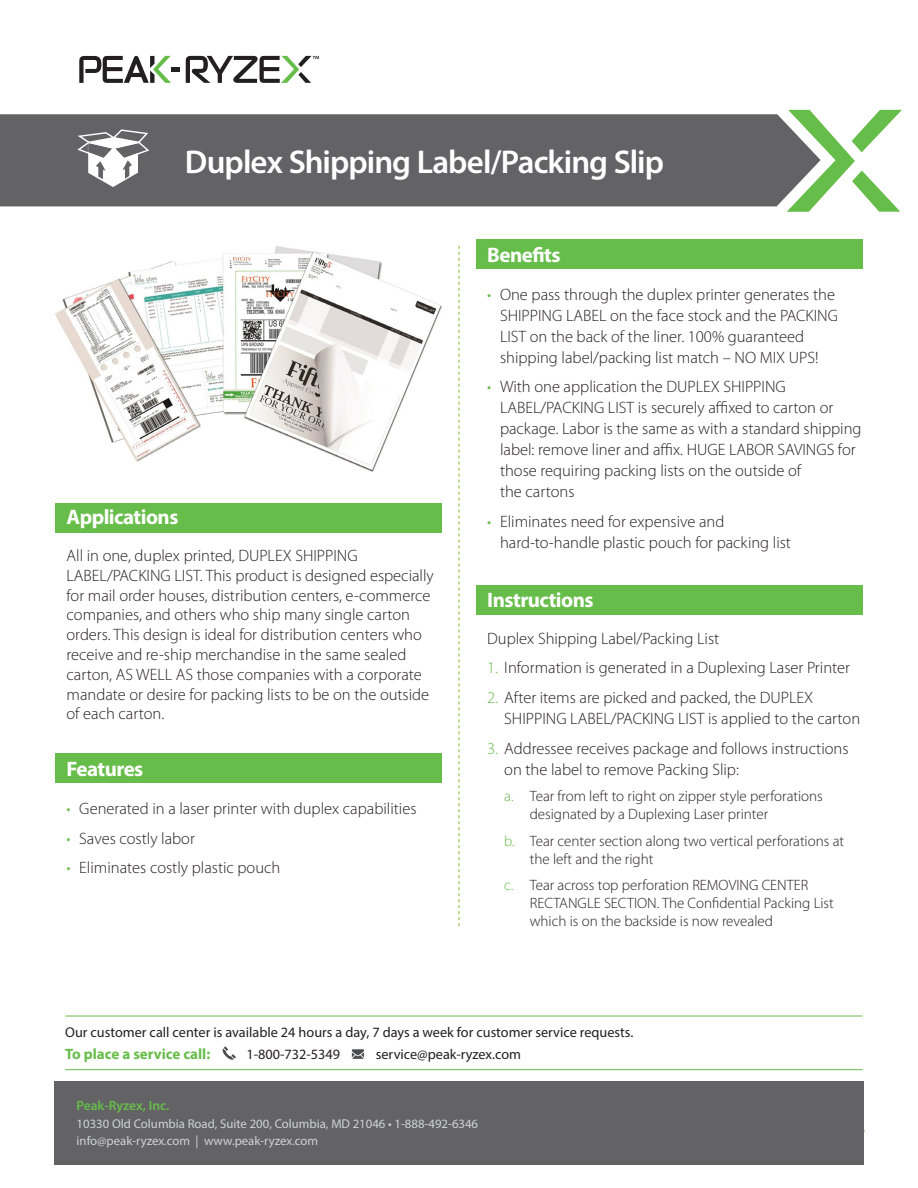
<style>
.page{position:relative;width:918px;height:1188px;background:#fff}
.page>*{position:absolute;margin:0;border:0;box-sizing:border-box;transform-origin:0 0}
.t1{font:600 33px "Myriad Pro";letter-spacing:-.03em;color:#fff}
.Title_green{font:700 21px "Myriad Pro";letter-spacing:-.025em;color:#fff}
.Body_text{font:300 16.5px/21px "Myriad Pro";color:#231f20}
.t2{font:300 15px/18px "Myriad Pro";color:#231f20}
.LHS_Body_Text{font:700 15px "Myriad Pro";color:#67bd4a}
.LHS_Body_Text-2{font:14.25px "Myriad Pro";color:#231f20}
.Address{font:600 13.5px "Myriad Pro";color:#67bd4a}
.Address-2{font:12.75px "Myriad Pro";color:#d1d2d4}
.s1{color:#67bd4a}
</style>
<div class="page">
<div style="left:476px;top:239px;width:387px;height:30px;background:#67bd4a"></div>
<div style="left:476px;top:585px;width:387px;height:29px;background:#67bd4a"></div>
<div style="left:0;top:114px;width:787px;height:92px;background:#636366"></div>
<svg style="left:787px;top:110px;width:115px;height:102px"></svg>
<div style="left:55px;top:503px;width:387px;height:30px;background:#67bd4a"></div>
<div style="left:55px;top:753px;width:387px;height:30px;background:#67bd4a"></div>
<svg style="left:79px;top:56px;width:101px;height:27px"></svg>
<svg style="left:186px;top:56px;width:133px;height:27px"></svg>
<div style="left:54px;top:1081px;width:810px;height:84px;background:#636366"></div>
<svg style="left:77px;top:129px;width:72px;height:58px"></svg>
<svg style="left:459px;top:246px;width:1px;height:680px"></svg>
<svg style="left:222px;top:1046px;width:14px;height:14px"></svg>
<svg style="left:352px;top:1049px;width:12px;height:10px"></svg>
<hr style="left:65px;top:1016px;width:798px;height:1px;background:#67bd4a">
<hr style="left:65px;top:1069px;width:798px;height:1px;background:#67bd4a">
<img style="left:55px;top:246px;width:387px;height:225px">
<p class="t1" style="left:185px;top:141px;width:481px">Duplex Shipping Label/Packing Slip</p>
<p class="Title_green" style="left:67px;top:504px;width:113px">Applications</p>
<p class="Body_text" style="left:67px;top:546px;width:369px;line-height:19.8px">All in one, duplex printed, DUPLEX SHIPPING LABEL/PACKING LIST. This product is designed especially for mail order houses, distribution centers, e-commerce companies, and others who ship many single carton orders. This design is ideal for distribution centers who receive and re-ship merchandise in the same sealed carton, AS WELL AS those companies with a corporate mandate or desire for packing lists to be on the outside of each carton.</p>
<p class="Title_green" style="left:67px;top:755px;width:78px">Features</p>
<p class="Body_text" style="left:67px;top:798px;width:352px"><span class="s1">•</span> Generated in a laser printer with duplex capabilities</p>
<p class="Body_text" style="left:67px;top:828px;width:130px"><span class="s1">•</span> Saves costly labor</p>
<p class="Body_text" style="left:67px;top:857px;width:215px"><span class="s1">•</span> Eliminates costly plastic pouch</p>
<p class="Title_green" style="left:487px;top:241px;width:75px">Benefits</p>
<p class="Body_text" style="left:500px;top:284px;width:340px;text-indent:-13px"><span class="s1">•</span> One pass through the duplex printer generates the SHIPPING LABEL on the face stock and the PACKING LIST on the back of the liner. 100% guaranteed shipping label/packing list match – NO MIX UPS!</p>
<p class="Body_text" style="left:500px;top:377px;width:363px;text-indent:-13px"><span class="s1">•</span> With one application the DUPLEX SHIPPING LABEL/PACKING LIST is securely affixed to carton or package. Labor is the same as with a standard shipping label: remove liner and affix. HUGE LABOR SAVINGS for those requiring packing lists on the outside of<br>the cartons</p>
<p class="Body_text" style="left:500px;top:511px;width:293px;text-indent:-13px"><span class="s1">•</span> Eliminates need for expensive and hard-to-handle plastic pouch for packing list</p>
<p class="Title_green" style="left:487px;top:586px;width:108px">Instructions</p>
<p class="Body_text" style="left:487px;top:628px;width:234px">Duplex Shipping Label/Packing List</p>
<p class="Body_text" style="left:487px;top:658px;width:364px"><span class="s1">1.</span> Information is generated in a Duplexing Laser Printer</p>
<p class="Body_text" style="left:504px;top:687px;width:357px;text-indent:-17px"><span class="s1">2.</span> After items are picked and packed, the DUPLEX<br>SHIPPING LABEL/PACKING LIST is applied to the carton</p>
<p class="Body_text" style="left:504px;top:738px;width:346px;text-indent:-17px"><span class="s1">3.</span> Addressee receives package and follows instructions on the label to remove Packing Slip:</p>
<p class="t2" style="left:530px;top:787px;width:295px;text-indent:-26px"><span class="s1">a.</span> Tear from left to right on zipper style perforations designated by a Duplexing Laser printer</p>
<p class="t2" style="left:530px;top:832px;width:316px;text-indent:-26px"><span class="s1">b.</span> Tear center section along two vertical perforations at the left and the right</p>
<p class="t2" style="left:530px;top:876px;width:306px;text-indent:-26px"><span class="s1">c.</span> Tear across top perforation REMOVING CENTER<br>RECTANGLE SECTION. The Confidential Packing List which is on the backside is now revealed</p>
<p class="LHS_Body_Text-2" style="left:65px;top:1024px;width:570px">Our customer call center is available 24 hours a day, 7 days a week for customer service requests.</p>
<p class="LHS_Body_Text" style="left:65px;top:1045px;width:147px">To place a service call:</p>
<p class="LHS_Body_Text-2" style="left:246px;top:1045px;width:95px">1-800-732-5349</p>
<p class="LHS_Body_Text-2" style="left:376px;top:1045px;width:147px">service@peak-ryzex.com</p>
<p class="Address" style="left:77px;top:1097px;width:94px">Peak-Ryzex, Inc.</p>
<p class="Address-2" style="left:77px;top:1116px;width:403px">10330 Old Columbia Road, Suite 200, Columbia, MD 21046 • 1-888-492-6346</p>
<p class="Address-2" style="left:77px;top:1133px;width:243px">info@peak-ryzex.com | www.peak-ryzex.com</p>
</div>
